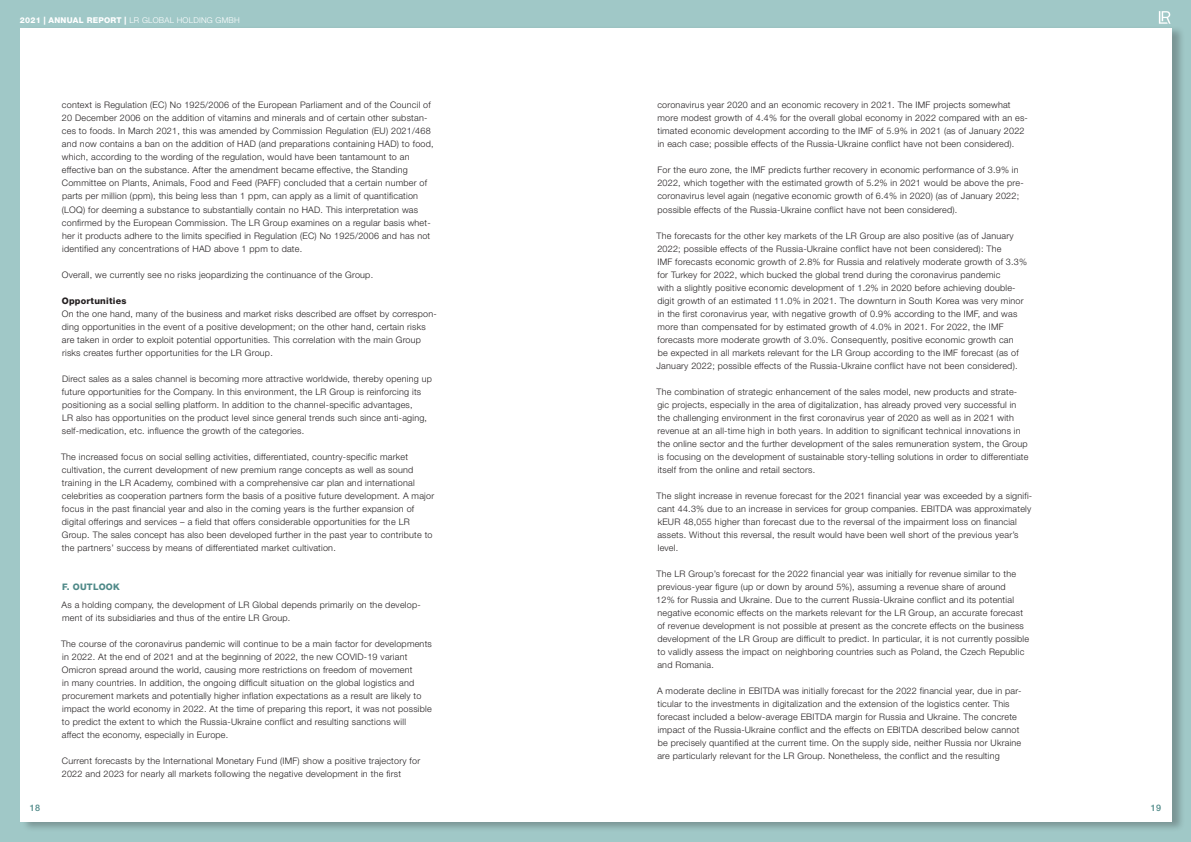
<style>
.page{position:relative;width:1191px;height:842px;background:#a0c8c7}
.page>*{position:absolute;margin:0;border:0;box-sizing:border-box;transform-origin:0 0}
.Fließtext{font:300 9px/13px "Helvetica Neue LT Pro";letter-spacing:.025em;color:#231f20}
.Fließtext-2{font:800 9px "Helvetica Neue LT Pro";letter-spacing:.025em;color:#231f20}
.Fließtext-3{font:800 9px "Helvetica Neue LT Pro";letter-spacing:.025em;color:#508a89}
.t1{font:500 9px "Helvetica Neue LT Pro";color:#508a89}
.t2{font:300 8px "Helvetica Neue LT Pro";letter-spacing:.03em;color:#fff}
.s1{font-weight:800}
</style>
<div class="page">
<div style="left:21px;top:26px;width:1164px;height:806px;background:#231f20;opacity:.3"></div>
<div style="left:20px;top:28px;width:1151px;height:794px;background:#fff"></div>
<svg style="left:1158px;top:11px;width:12px;height:13px"></svg>
<p class="t2" style="left:20px;top:15px;width:221px"><span class="s1">2021 | ANNUAL REPORT |</span> LR GLOBAL HOLDING GMBH</p>
<p class="Fließtext" style="left:62px;top:99px;width:373px">context is Regulation (EC) No 1925/2006 of the European Parliament and of the Council of 20 December 2006 on the addition of vitamins and minerals and of certain other substan&shy;ces to foods. In March 2021, this was amended by Commission Regulation (EU) 2021/468 and now contains a ban on the addition of HAD (and preparations containing HAD) to food, which, according to the wording of the regulation, would have been tantamount to an effective ban on the substance. After the amendment became effective, the Standing Committee on Plants, Animals, Food and Feed (PAFF) concluded that a certain number of parts per million (ppm), this being less than 1 ppm, can apply as a limit of quantification (LOQ) for deeming a substance to substantially contain no HAD. This interpretation was confirmed by the European Commission. The LR Group examines on a regular basis whet&shy;her it products adhere to the limits specified in Regulation (EC) No 1925/2006 and has not identified any concentrations of HAD above 1 ppm to date.</p>
<p class="Fließtext" style="left:62px;top:268px;width:313px">Overall, we currently see no risks jeopardizing the continuance of the Group.</p>
<p class="Fließtext-2" style="left:62px;top:295px;width:66px">Opportunities</p>
<p class="Fließtext" style="left:62px;top:307px;width:376px">On the one hand, many of the business and market risks described are offset by correspon&shy;ding opportunities in the event of a positive development; on the other hand, certain risks are taken in order to exploit potential opportunities. This correlation with the main Group risks creates further opportunities for the LR Group.</p>
<p class="Fließtext" style="left:62px;top:372px;width:371px">Direct sales as a sales channel is becoming more attractive worldwide, thereby opening up future opportunities for the Company. In this environment, the LR Group is reinforcing its positioning as a social selling platform. In addition to the channel-specific advantages,<br>LR also has opportunities on the product level since general trends such since anti-aging, self-medication, etc. influence the growth of the categories.</p>
<p class="Fließtext" style="left:61px;top:450px;width:375px">The increased focus on social selling activities, differentiated, country-specific market cultivation, the current development of new premium range concepts as well as sound training in the LR Academy, combined with a comprehensive car plan and international celebrities as cooperation partners form the basis of a positive future development. A major focus in the past financial year and also in the coming years is the further expansion of digital offerings and services – a field that offers considerable opportunities for the LR Group. The sales concept has also been developed further in the past year to contribute to the partners’ success by means of differentiated market cultivation.</p>
<p class="Fließtext-3" style="left:62px;top:581px;width:59px">F. OUTLOOK</p>
<p class="Fließtext" style="left:61px;top:598px;width:361px">As a holding company, the development of LR Global depends primarily on the develop&shy;ment of its subsidiaries and thus of the entire LR Group.</p>
<p class="Fließtext" style="left:61px;top:637px;width:372px">The course of the coronavirus pandemic will continue to be a main factor for developments in 2022. At the end of 2021 and at the beginning of 2022, the new COVID-19 variant Omicron spread around the world, causing more restrictions on freedom of movement<br>in many countries. In addition, the ongoing difficult situation on the global logistics and procurement markets and potentially higher inflation expectations as a result are likely to impact the world economy in 2022. At the time of preparing this report, it was not possible to predict the extent to which the Russia-Ukraine conflict and resulting sanctions will<br>affect the economy, especially in Europe.</p>
<p class="Fließtext" style="left:62px;top:754px;width:360px">Current forecasts by the International Monetary Fund (IMF) show a positive trajectory for<br>2022 and 2023 for nearly all markets following the negative development in the first</p>
<p class="Fließtext" style="left:657px;top:99px;width:372px">coronavirus year 2020 and an economic recovery in 2021. The IMF projects somewhat more modest growth of 4.4% for the overall global economy in 2022 compared with an es&shy;timated economic development according to the IMF of 5.9% in 2021 (as of January 2022 in each case; possible effects of the Russia-Ukraine conflict have not been considered).</p>
<p class="Fließtext" style="left:657px;top:164px;width:368px">For the euro zone, the IMF predicts further recovery in economic performance of 3.9% in 2022, which together with the estimated growth of 5.2% in 2021 would be above the pre&shy;coronavirus level again (negative economic growth of 6.4% in 2020) (as of January 2022; possible effects of the Russia-Ukraine conflict have not been considered).</p>
<p class="Fließtext" style="left:656px;top:229px;width:372px">The forecasts for the other key markets of the LR Group are also positive (as of January 2022; possible effects of the Russia-Ukraine conflict have not been considered): The<br>IMF forecasts economic growth of 2.8% for Russia and relatively moderate growth of 3.3% for Turkey for 2022, which bucked the global trend during the coronavirus pandemic<br>with a slightly positive economic development of 1.2% in 2020 before achieving double&shy;digit growth of an estimated 11.0% in 2021. The downturn in South Korea was very minor in the first coronavirus year, with negative growth of 0.9% according to the IMF, and was more than compensated for by estimated growth of 4.0% in 2021. For 2022, the IMF forecasts more moderate growth of 3.0%. Consequently, positive economic growth can<br>be expected in all markets relevant for the LR Group according to the IMF forecast (as of January 2022; possible effects of the Russia-Ukraine conflict have not been considered).</p>
<p class="Fließtext" style="left:656px;top:385px;width:373px">The combination of strategic enhancement of the sales model, new products and strate&shy;gic projects, especially in the area of digitalization, has already proved very successful in the challenging environment in the first coronavirus year of 2020 as well as in 2021 with revenue at an all-time high in both years. In addition to significant technical innovations in the online sector and the further development of the sales remuneration system, the Group is focusing on the development of sustainable story-telling solutions in order to differentiate itself from the online and retail sectors.</p>
<p class="Fließtext" style="left:656px;top:489px;width:377px">The slight increase in revenue forecast for the 2021 financial year was exceeded by a signifi&shy;cant 44.3% due to an increase in services for group companies. EBITDA was approximately kEUR 48,055 higher than forecast due to the reversal of the impairment loss on financial assets. Without this reversal, the result would have been well short of the previous year’s level.</p>
<p class="Fließtext" style="left:656px;top:567px;width:374px">The LR Group’s forecast for the 2022 financial year was initially for revenue similar to the previous-year figure (up or down by around 5%), assuming a revenue share of around<br>12% for Russia and Ukraine. Due to the current Russia-Ukraine conflict and its potential negative economic effects on the markets relevant for the LR Group, an accurate forecast of revenue development is not possible at present as the concrete effects on the business development of the LR Group are difficult to predict. In particular, it is not currently possible to validly assess the impact on neighboring countries such as Poland, the Czech Republic and Romania.</p>
<p class="Fließtext" style="left:657px;top:684px;width:366px">A moderate decline in EBITDA was initially forecast for the 2022 financial year, due in par&shy;ticular to the investments in digitalization and the extension of the logistics center. This forecast included a below-average EBITDA margin for Russia and Ukraine. The concrete impact of the Russia-Ukraine conflict and the effects on EBITDA described below cannot be precisely quantified at the current time. On the supply side, neither Russia nor Ukraine are particularly relevant for the LR Group. Nonetheless, the conflict and the resulting</p>
<p class="t1" style="left:30px;top:802px;width:12px">18</p>
<p class="t1" style="left:1151px;top:802px;width:12px">19</p>
</div>
